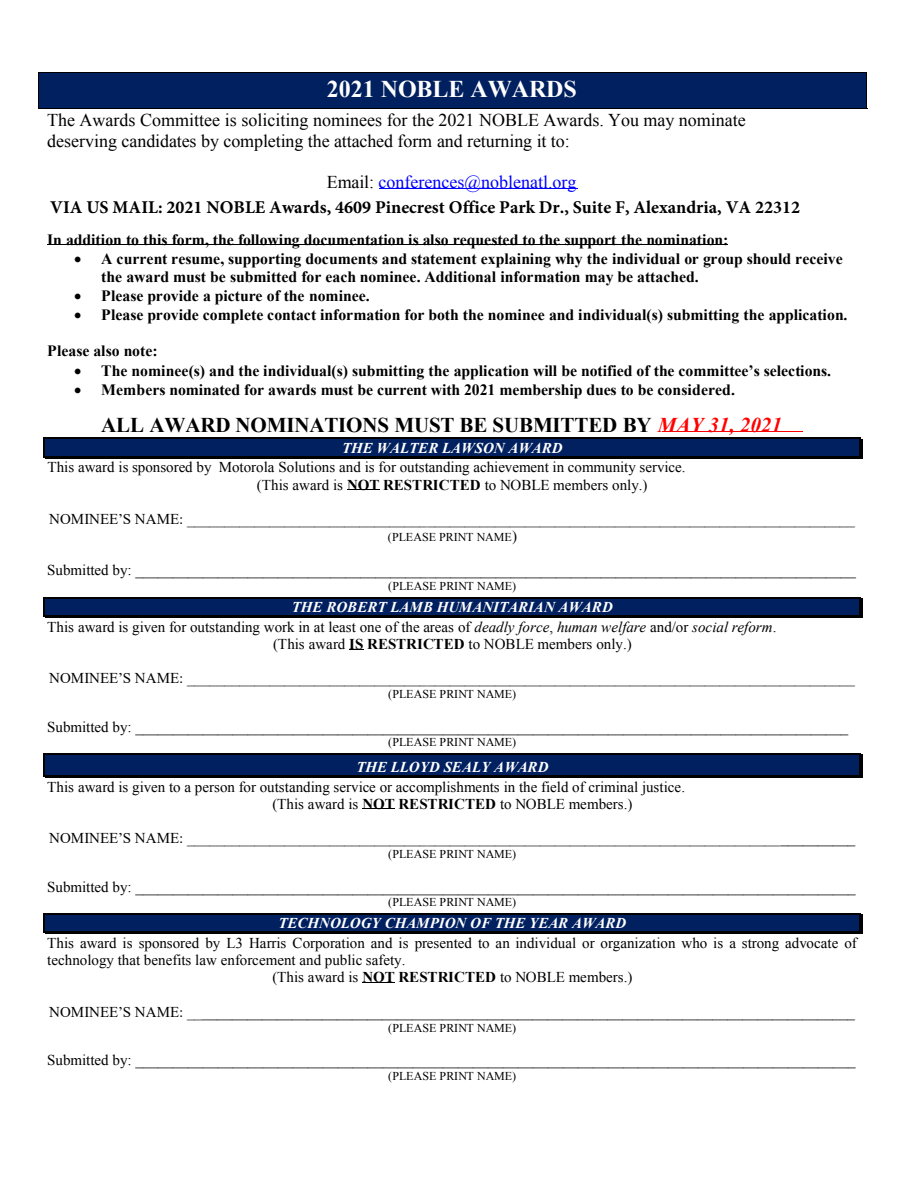
<style>
.page{position:relative;width:918px;height:1188px;background:#fff}
.page>*{position:absolute;margin:0;border:0;box-sizing:border-box;transform-origin:0 0}
.t1{font:700 24px "Times New Roman";letter-spacing:-.005em;color:#fff}
.t2{font:700 21px "Times New Roman";letter-spacing:-.01em;color:#000}
.t3{font:18px/20.7px "Times New Roman";color:#000}
.t4{font:700 18px "Minion Pro";color:#000}
.t5{font:18px "Times New Roman";color:#00f}
.t6{font:700 15.75px/18px "Times New Roman";color:#000}
.t7{font:15px/17.4px "Times New Roman";color:#000}
.t8{font:italic 700 15px "Times New Roman";color:#fff}
.t9{font:12px "Times New Roman";letter-spacing:-.005em;color:#000}
.s1{color:#000}
.s2{font-style:italic;color:#f00}
.s3{font-weight:700}
.s4{font-size:15px}
.s5{font-weight:700;font-style:italic;color:#fff}
.s6{font-style:italic}
</style>
<div class="page">
<div style="left:39px;top:73px;width:827px;height:35px;background:#002060"></div>
<hr style="left:39px;top:72px;width:827px;height:1px;background:#000">
<hr style="left:39px;top:108px;width:827px;height:1px;background:#000">
<hr style="left:38px;top:73px;width:1px;height:35px;background:#000">
<hr style="left:867px;top:73px;width:1px;height:35px;background:#000">
<hr style="left:866px;top:73px;width:1px;height:35px;background:#000">
<hr style="left:379px;top:188px;width:199px;height:1px;background:#00f">
<hr style="left:47px;top:245px;width:681px;height:1px;background:#000">
<hr style="left:663px;top:432px;width:140px;height:1px;background:#f00">
<div style="left:45px;top:439px;width:815px;height:17px;background:#002060"></div>
<hr style="left:45px;top:438px;width:815px;height:1px;background:#000">
<hr style="left:45px;top:457px;width:815px;height:1px;background:#000">
<hr style="left:45px;top:456px;width:815px;height:1px;background:#000">
<svg style="left:44px;top:438px;width:1px;height:19px"></svg>
<svg style="left:860px;top:438px;width:2px;height:20px"></svg>
<hr style="left:347px;top:490px;width:33px;height:1px;background:#000">
<div style="left:45px;top:598px;width:815px;height:18px;background:#002060"></div>
<hr style="left:45px;top:597px;width:815px;height:1px;background:#000">
<hr style="left:45px;top:617px;width:815px;height:1px;background:#000">
<hr style="left:45px;top:616px;width:815px;height:1px;background:#000">
<svg style="left:44px;top:597px;width:1px;height:20px"></svg>
<svg style="left:860px;top:597px;width:2px;height:21px"></svg>
<svg style="left:349px;top:649px;width:15px;height:1px"></svg>
<hr style="left:45px;top:755px;width:815px;height:3px;background:#002060">
<hr style="left:45px;top:754px;width:815px;height:1px;background:#000">
<div style="left:45px;top:758px;width:815px;height:17px;background:#002060"></div>
<hr style="left:45px;top:777px;width:815px;height:1px;background:#000">
<hr style="left:45px;top:775px;width:815px;height:2px;background:#000">
<svg style="left:44px;top:754px;width:1px;height:23px"></svg>
<svg style="left:860px;top:754px;width:2px;height:24px"></svg>
<hr style="left:362px;top:809px;width:33px;height:1px;background:#000">
<div style="left:45px;top:915px;width:815px;height:17px;background:#002060"></div>
<hr style="left:45px;top:913px;width:815px;height:2px;background:#000">
<hr style="left:45px;top:933px;width:815px;height:1px;background:#000">
<hr style="left:45px;top:932px;width:815px;height:1px;background:#000">
<svg style="left:44px;top:913px;width:1px;height:20px"></svg>
<svg style="left:860px;top:913px;width:2px;height:21px"></svg>
<hr style="left:362px;top:982px;width:33px;height:1px;background:#000">
<h1 class="t1" style="left:327px;top:72px;width:252px">2021 NOBLE AWARDS</h1>
<p class="t3" style="left:47px;top:109px;width:700px">The Awards Committee is soliciting nominees for the 2021 NOBLE Awards. You may nominate deserving candidates by completing the attached form and returning it to:</p>
<p class="t5" style="left:327px;top:170px;width:251px"><span class="s1">Email:</span> conferences@noblenatl.org</p>
<p class="t4" style="left:50px;top:195px;width:751px">VIA US MAIL: 2021 NOBLE Awards, 4609 Pinecrest Office Park Dr., Suite F, Alexandria, VA 22312</p>
<p class="t6" style="left:47px;top:230px;width:683px">In addition to this form, the following documentation is also requested to the support the nomination:</p>
<p class="t6" style="left:101px;top:249px;width:743px;text-indent:-27px">• A current resume, supporting documents and statement explaining why the individual or group should receive the award must be submitted for each nominee. Additional information may be attached.</p>
<p class="t6" style="left:74px;top:287px;width:297px">• Please provide a picture of the nominee.</p>
<p class="t6" style="left:74px;top:306px;width:775px">• Please provide complete contact information for both the nominee and individual(s) submitting the application.</p>
<p class="t6" style="left:47px;top:342px;width:112px">Please also note:</p>
<p class="t6" style="left:74px;top:361px;width:758px">• The nominee(s) and the individual(s) submitting the application will be notified of the committee’s selections.</p>
<p class="t6" style="left:74px;top:380px;width:662px">• Members nominated for awards must be current with 2021 membership dues to be considered.</p>
<h2 class="t2" style="left:101px;top:410px;width:682px">ALL AWARD NOMINATIONS MUST BE SUBMITTED BY <span class="s2">MAY 31, 2021</span></h2>
<p class="t8" style="left:342px;top:437px;width:222px">THE WALTER LAWSON AWARD</p>
<p class="t7" style="left:257px;top:458px;width:430px;text-indent:-209px">This award is sponsored by Motorola Solutions and is for outstanding achievement in community service. (This award is <span class="s3">NOT RESTRICTED</span> to NOBLE members only.)</p>
<p class="t7" style="left:49px;top:510px;width:807px">NOMINEE’S NAME: _________________________________________________________________________________________</p>
<p class="t9" style="left:388px;top:529px;width:131px">(PLEASE PRINT NAME<span class="s4">)</span></p>
<p class="t7" style="left:47px;top:561px;width:810px">Submitted by: ________________________________________________________________________________________________</p>
<p class="t9" style="left:388px;top:578px;width:130px">(PLEASE PRINT NAME)</p>
<p class="t7" style="left:47px;top:597px;width:731px;line-height:19.5px;text-indent:245px"><span class="s5">THE ROBERT LAMB HUMANITARIAN AWARD<br></span>This award is given for outstanding work in at least one of the areas of <span class="s6">deadly force</span>, <span class="s6">human welfare</span> and/or <span class="s6">social reform</span>.</p>
<p class="t7" style="left:273px;top:635px;width:360px">(This award <span class="s3">IS RESTRICTED</span> to NOBLE members only.)</p>
<p class="t7" style="left:49px;top:669px;width:807px">NOMINEE’S NAME: _________________________________________________________________________________________</p>
<p class="t9" style="left:388px;top:686px;width:130px">(PLEASE PRINT NAME)</p>
<p class="t7" style="left:47px;top:718px;width:803px">Submitted by: _______________________________________________________________________________________________</p>
<p class="t9" style="left:388px;top:734px;width:130px">(PLEASE PRINT NAME)</p>
<p class="t8" style="left:356px;top:756px;width:194px">THE LLOYD SEALY AWARD</p>
<p class="t7" style="left:272px;top:778px;width:414px;text-indent:-225px">This award is given to a person for outstanding service or accomplishments in the field of criminal justice. (This award is <span class="s3">NOT RESTRICTED</span> to NOBLE members.)</p>
<p class="t7" style="left:49px;top:829px;width:808px">NOMINEE’S NAME: _________________________________________________________________________________________</p>
<p class="t9" style="left:388px;top:846px;width:130px">(PLEASE PRINT NAME)</p>
<p class="t7" style="left:47px;top:878px;width:810px">Submitted by: ________________________________________________________________________________________________</p>
<p class="t9" style="left:388px;top:894px;width:130px">(PLEASE PRINT NAME)</p>
<p class="t8" style="left:278px;top:913px;width:350px">TECHNOLOGY CHAMPION OF THE YEAR AWARD</p>
<p class="t7" style="left:47px;top:934px;width:811px">This award is sponsored by L3 Harris Corporation and is presented to an individual or organization who is a strong advocate of</p>
<p class="t7" style="left:47px;top:951px;width:360px">technology that benefits law enforcement and public safety.</p>
<p class="t7" style="left:272px;top:968px;width:362px">(This award is <span class="s3">NOT RESTRICTED</span> to NOBLE members.)</p>
<p class="t7" style="left:49px;top:1003px;width:807px">NOMINEE’S NAME: _________________________________________________________________________________________</p>
<p class="t9" style="left:388px;top:1019px;width:130px">(PLEASE PRINT NAME)</p>
<p class="t7" style="left:47px;top:1051px;width:810px">Submitted by: ________________________________________________________________________________________________</p>
<p class="t9" style="left:388px;top:1068px;width:130px">(PLEASE PRINT NAME)</p>
</div>
